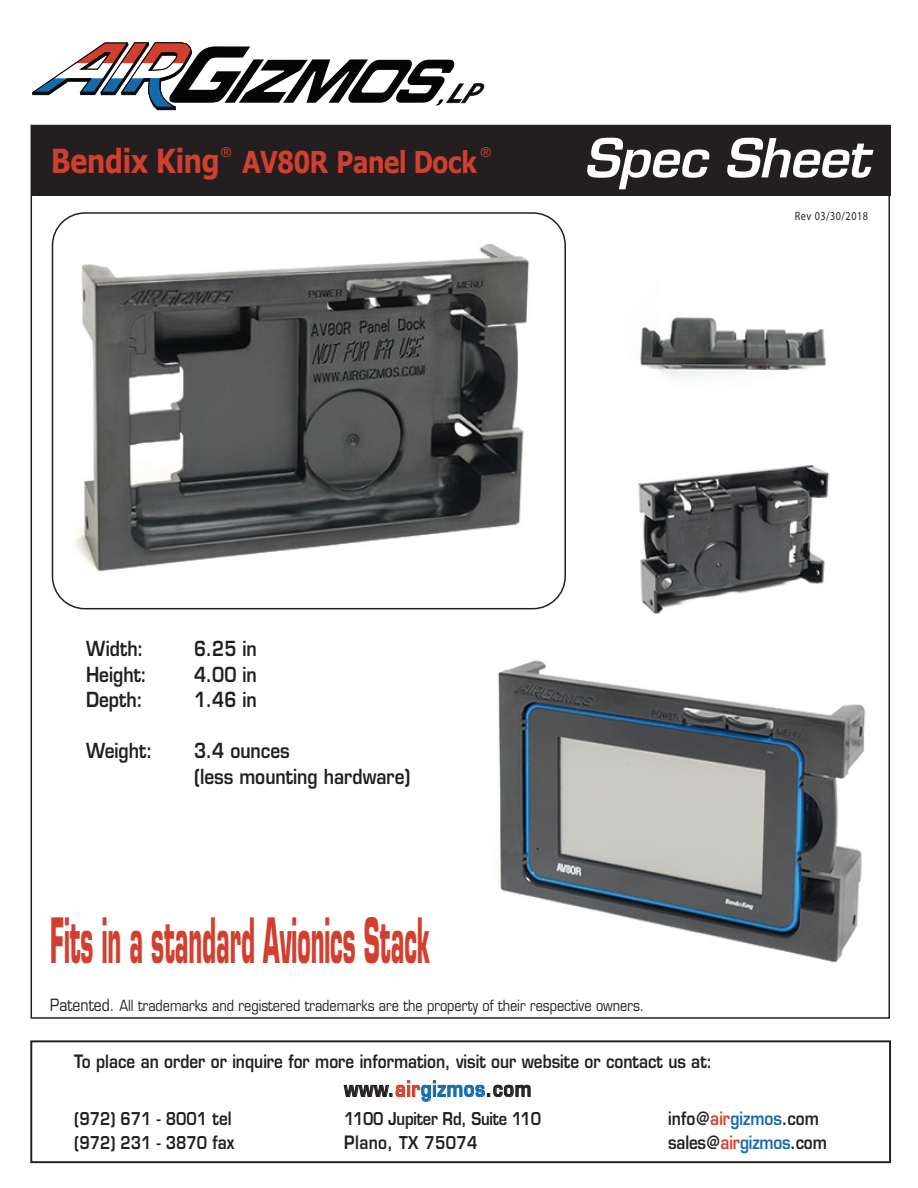
<style>
.page{position:relative;width:918px;height:1188px;background:#fff}
.page>*{position:absolute;margin:0;border:0;box-sizing:border-box;transform-origin:0 0}
.t1{font:700 60.9px "Eurostile";color:#d23f2f;scale:.37 1}
.t2{font:italic 600 52.5px "Eurostile";letter-spacing:-.015em;color:#fff}
.t3{font:700 30px "Verdana";letter-spacing:-.04em;color:#d23f2f;scale:.8 1}
.t4{font:600 21px "Eurostile";letter-spacing:.045em;color:#231f20;scale:.85 1}
.t5{font:600 20.25px/25.5px "Eurostile";color:#231f20;scale:.85 1}
.t6{font:600 18px "Eurostile";color:#231f20;scale:.85 1}
.t7{font:600 17.25px "Eurostile";color:#231f20;scale:.85 1}
.t8{font:15px "Eurostile";color:#231f20;scale:.85 1}
.t9{font:13.5px "Helvetica Neue";color:#d23f2f}
.t10{font:12px "Myriad Pro";letter-spacing:.05em;color:#231f20;scale:.85 1}
.s1{font-size:33px}
.s2{font-size:16.5px}
.s3{color:#d23f2f}
.s4{color:#156aae}
.s5{font-size:18px}
</style>
<div class="page">
<img style="left:30px;top:85px;width:861px;height:1079px">
<div style="left:32px;top:125px;width:858px;height:71px;background:#231f20"></div>
<div style="left:52px;top:212px;width:514px;height:397px;border:2px solid #231f20;border-radius:32px"></div>
<div style="left:30px;top:1040px;width:861px;height:123px;border:2px solid #231f20"></div>
<svg style="left:344px;top:1081px;width:187px;height:21px"></svg>
<svg style="left:30px;top:42px;width:454px;height:69px"></svg>
<p class="t9" style="left:221px;top:143px;width:12px">®</p>
<p class="t9" style="left:480px;top:143px;width:12px">®</p>
<h3 class="t3" style="left:51px;top:141px;width:535px"><span class="s1">Bendix King</span> AV80R Panel Dock</h3>
<h2 class="t2" style="left:584px;top:125px;width:287px">Spec Sheet</h2>
<p class="t10" style="left:795px;top:208px;width:88px">Rev 03/30/2018</p>
<p class="t5" style="left:86px;top:636px;width:69px">Width:</p>
<p class="t5" style="left:194px;top:636px;width:75px">6.25 in</p>
<p class="t5" style="left:86px;top:661px;width:73px">Height:</p>
<p class="t5" style="left:194px;top:661px;width:75px">4.00 in</p>
<p class="t5" style="left:86px;top:687px;width:68px">Depth:</p>
<p class="t5" style="left:194px;top:687px;width:75px">1.46 in</p>
<p class="t5" style="left:86px;top:738px;width:80px">Weight:</p>
<p class="t5" style="left:194px;top:738px;width:256px">3.4 ounces<br>(less mounting hardware)</p>
<h1 class="t1" style="left:50px;top:903px;width:1028px">Fits in a standard Avionics Stack</h1>
<p class="t8" style="left:50px;top:997px;width:701px"><span class="s2">Patented.</span> All trademarks and registered trademarks are the property of their respective owners.</p>
<p class="t6" style="left:74px;top:1050px;width:752px">To place an order or inquire for more information, visit our website or contact us at:</p>
<p class="t4" style="left:344px;top:1076px;width:222px">www.<span class="s3">air</span><span class="s4">gizmos</span>.com</p>
<p class="t7" style="left:74px;top:1108px;width:187px">(972) 671 - 8001 <span class="s5">tel</span></p>
<p class="t7" style="left:344px;top:1108px;width:233px">1100 Jupiter Rd, Suite 110</p>
<p class="t6" style="left:668px;top:1107px;width:179px">info@<span class="s3">air</span><span class="s4">gizmos</span>.com</p>
<p class="t7" style="left:74px;top:1132px;width:190px">(972) 231 - 3870 <span class="s5">fax</span></p>
<p class="t7" style="left:344px;top:1132px;width:158px"><span class="s5">Plano,</span> TX 75074</p>
<p class="t6" style="left:668px;top:1131px;width:188px">sales@<span class="s3">air</span><span class="s4">gizmos</span>.com</p>
</div>
